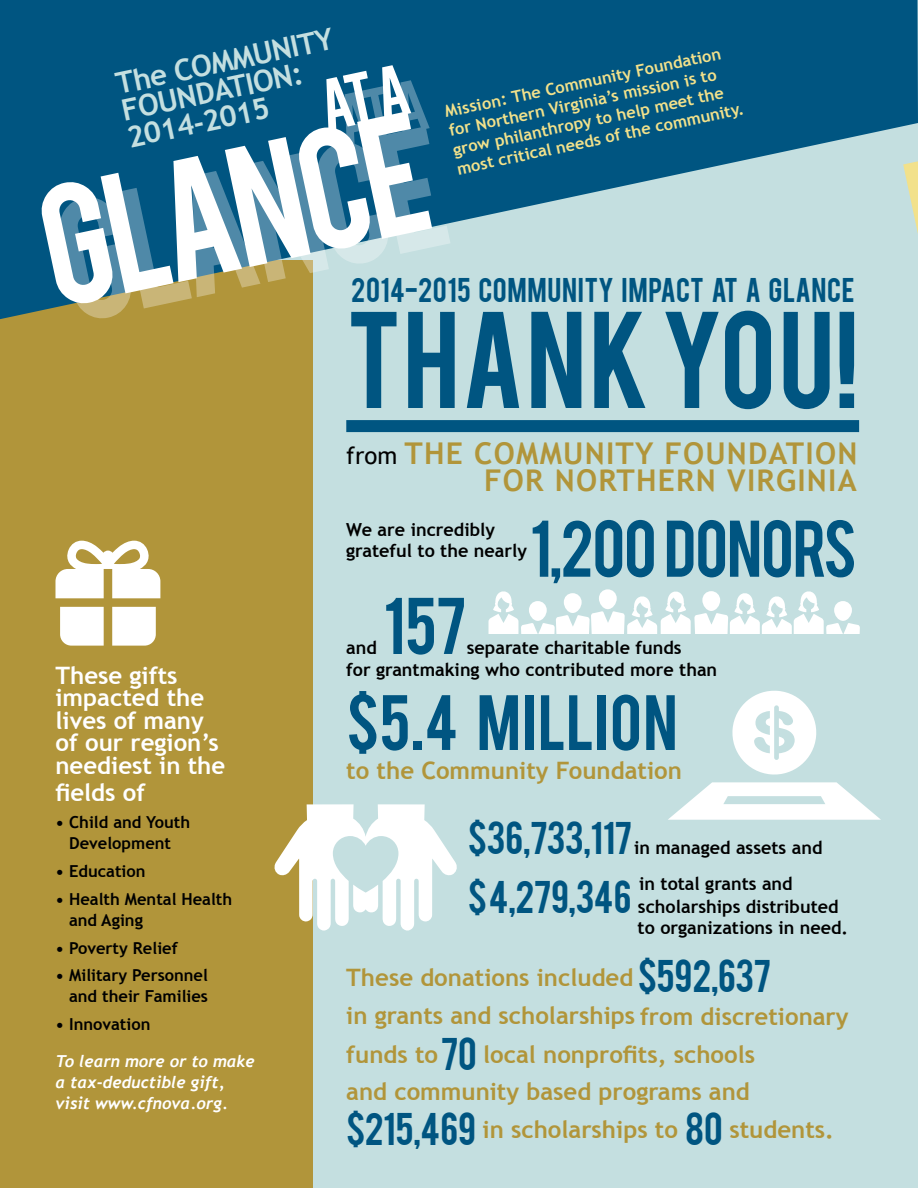
<style>
.page{position:relative;width:918px;height:1188px;background:#c4dfe0}
.page>*{position:absolute;margin:0;border:0;box-sizing:border-box;transform-origin:0 0}
.t1{font:134.25px "Bebas";color:#fff}
.t2{font:108px "Bebas";letter-spacing:.02em;color:#005581}
.t3{font:63px "Bebas";letter-spacing:-.015em;color:#005581}
.t4{font:61.5px "Bebas";letter-spacing:.025em;color:#005581}
.t5{font:36px "Bebas";letter-spacing:-.02em;color:#005581}
.t6{font:700 30px/27px "Trebuchet MS";letter-spacing:.04em;color:#b1953a;text-align:right}
.t7{font:700 29.55px/27.2px "Trebuchet MS";color:#c4dfe0}
.t8{font:27px "Bebas";letter-spacing:.02em;color:#005581}
.t9{font:700 24px/38px "Trebuchet MS";color:#b1953a}
.t10{font:700 24px/22.5px "Trebuchet MS";color:#fff}
.t11{font:700 18px/21.8px "Trebuchet MS";color:#000}
.t12{font:700 16.5px/19.5px "Trebuchet MS";color:#f2e18b}
.t13{font:700 16.5px/21px "Trebuchet MS";color:#000;text-align:center}
.t14{font:italic 700 16.5px/21px "Trebuchet";color:#fff}
.s1{font-family:"Bebas";font-weight:400;font-size:57px;color:#fff}
.s2{font-weight:400;font-size:24px;color:#000}
.s3{font-family:"Bebas";font-weight:400;font-size:36px;color:#005581}
</style>
<div class="page">
<div style="left:0;top:260px;width:312px;height:928px;background:#b1953a"></div>
<svg style="left:0;top:0;width:918px;height:319px;fill:#005581"></svg>
<svg style="left:59px;top:126px;width:392px;height:193px"></svg>
<svg style="left:345px;top:80px;width:85px;height:66px;background:#276f94"></svg>
<svg style="left:55px;top:541px;width:105px;height:105px"></svg>
<div style="left:346px;top:420px;width:513px;height:12px;background:#005581"></div>
<svg style="left:274px;top:804px;width:183px;height:127px"></svg>
<svg style="left:732px;top:690px;width:85px;height:85px"></svg>
<svg style="left:668px;top:782px;width:213px;height:38px"></svg>
<svg style="left:489px;top:589px;width:371px;height:44px"></svg>
<div style="left:834px;top:601px;width:18px;height:20px;background:#fff;border-radius:9px"></div>
<p class="t7" style="left:114px;top:71px;width:287px;rotate:-12deg">The COMMUNITY<br>FOUNDATION:<br>2014-2015 <span class="s1">AT A</span></p>
<p class="t12" style="left:443px;top:102px;width:294px;rotate:-12deg">Mission: The Community Foundation for Northern Virginia’s mission is to grow philanthropy to help meet the most critical needs of the community.</p>
<h1 class="t1" style="left:23px;top:154px;width:393px;rotate:-12deg">GLANCE</h1>
<p class="t8" style="left:351px;top:271px;width:505px">2014-2015 COMMUNITY IMPACT AT A GLANCE</p>
<h2 class="t2" style="left:346px;top:281px;width:514px">THANK YOU!</h2>
<p class="t6" style="left:346px;top:440px;width:513px"><span class="s2">from</span> THE COMMUNITY FOUNDATION<br>FOR NORTHERN VIRGINIA</p>
<p class="t11" style="left:346px;top:519px;width:182px;line-height:21px">We are incredibly grateful to the nearly</p>
<h3 class="t3" style="left:530px;top:503px;width:329px">1,200 DONORS</h3>
<p class="t10" style="left:56px;top:664px;width:171px">These gifts impacted the lives of many of our region’s neediest in the</p>
<p class="t10" style="left:56px;top:781px;width:91px">fields of</p>
<p class="t13" style="left:56px;top:812px;width:136px">• Child and Youth<br>Development</p>
<p class="t13" style="left:56px;top:861px;width:92px">• Education</p>
<p class="t13" style="left:69px;top:889px;width:165px;text-align:left;text-indent:-14px">• Health Mental Health and Aging</p>
<p class="t13" style="left:56px;top:937px;width:124px">• Poverty Relief</p>
<p class="t13" style="left:56px;top:965px;width:154px;text-align:right">• Military Personnel and their Families</p>
<p class="t13" style="left:55px;top:1014px;width:97px">• Innovation</p>
<p class="t14" style="left:55px;top:1051px;width:201px">To learn more or to make a tax-deductible gift, visit www.cfnova.org.</p>
<h3 class="t3" style="left:383px;top:580px;width:85px">157</h3>
<p class="t11" style="left:346px;top:637px;width:372px;text-indent:121px">separate charitable funds<br>for grantmaking who contributed more than</p>
<h3 class="t4" style="left:346px;top:678px;width:333px">$5.4 MILLION</h3>
<p class="t9" style="left:346px;top:752px;width:337px">to the Community Foundation</p>
<p class="t11" style="left:468px;top:837px;width:356px"><span class="s3">$36,733,117</span> in managed assets and</p>
<h3 class="t5" style="left:468px;top:871px;width:165px">$ 4,279,346</h3>
<p class="t11" style="left:638px;top:873px;width:212px">in total grants and scholarships distributed to organizations in need.</p>
<p class="t9" style="left:346px;top:959px;width:504px">These donations included <span class="s3">$592,637<br></span>in grants and scholarships from discretionary funds to<span class="s3">70</span> local nonprofits, schools<br>and community based programs and <span class="s3">$215,469</span> in scholarships to <span class="s3">80</span> students.</p>
<p class="t11" style="left:346px;top:637px;width:32px">and</p>
</div>
